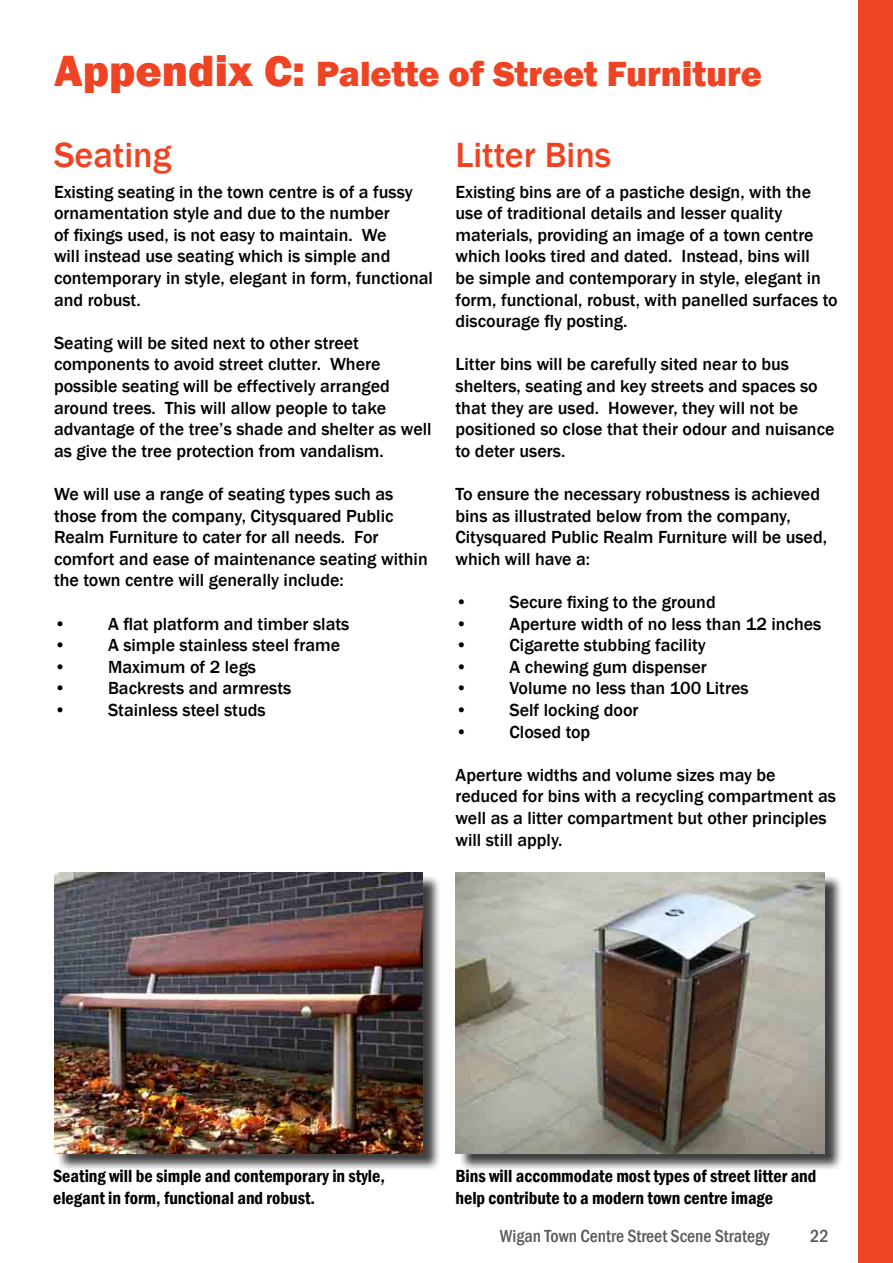
<style>
.page{position:relative;width:893px;height:1263px;background:#fff}
.page>*{position:absolute;margin:0;border:0;box-sizing:border-box;transform-origin:0 0}
.t1{font:800 36px "Franklin Gothic";color:#ef4423}
.t2{font:500 36px "Franklin Gothic";color:#ef4423}
.t3{font:500 18px/21.6px "Franklin Gothic";color:#000}
.t4{font:600 condensed 18px/21.6px "Franklin Gothic";color:#000}
.t5{font:500 condensed 18px "Franklin Gothic";color:#58595b}
.s1{font-size:45px}
</style>
<div class="page">
<div style="left:859px;top:0;width:34px;height:1263px;background:#ef4423"></div>
<div style="left:56px;top:875px;width:385px;height:297px;background:#000;opacity:.75"></div>
<img style="left:54px;top:872px;width:368px;height:281px">
<div style="left:458px;top:875px;width:385px;height:297px;background:#000;opacity:.75"></div>
<img style="left:456px;top:872px;width:368px;height:281px">
<p class="t1" style="left:54px;top:50px;width:709px"><span class="s1">Appendix C:</span> Palette of Street Furniture</p>
<p class="t2" style="left:54px;top:132px;width:119px">Seating</p>
<p class="t3" style="left:54px;top:181px;width:360px">Existing seating in the town centre is of a fussy</p>
<p class="t3" style="left:54px;top:203px;width:337px">ornamentation style and due to the number</p>
<p class="t3" style="left:54px;top:224px;width:334px">of fixings used, is not easy to maintain. We</p>
<p class="t3" style="left:54px;top:246px;width:381px">will instead use seating which is simple and contemporary in style, elegant in form, functional and robust.</p>
<p class="t3" style="left:54px;top:332px;width:379px">Seating will be sited next to other street components to avoid street clutter. Where possible seating will be effectively arranged around trees. This will allow people to take advantage of the tree’s shade and shelter as well as give the tree protection from vandalism.</p>
<p class="t3" style="left:54px;top:483px;width:341px">We will use a range of seating types such as those from the company, Citysquared Public</p>
<p class="t3" style="left:54px;top:527px;width:326px">Realm Furniture to cater for all needs. For</p>
<p class="t3" style="left:54px;top:548px;width:375px">comfort and ease of maintenance seating within the town centre will generally include:</p>
<p class="t3" style="left:54px;top:613px;width:297px">• A flat platform and timber slats</p>
<p class="t3" style="left:54px;top:635px;width:288px">• A simple stainless steel frame</p>
<p class="t3" style="left:54px;top:656px;width:204px">• Maximum of 2 legs</p>
<p class="t3" style="left:54px;top:678px;width:239px">• Backrests and armrests</p>
<p class="t3" style="left:54px;top:699px;width:213px">• Stainless steel studs</p>
<p class="t2" style="left:455px;top:132px;width:157px">Litter Bins</p>
<p class="t3" style="left:455px;top:181px;width:357px">Existing bins are of a pastiche design, with the</p>
<p class="t3" style="left:455px;top:203px;width:384px">use of traditional details and lesser quality materials, providing an image of a town centre which looks tired and dated. Instead, bins will<br>be simple and contemporary in style, elegant in form, functional, robust, with panelled surfaces to</p>
<p class="t3" style="left:455px;top:311px;width:174px">discourage fly posting.</p>
<p class="t3" style="left:455px;top:354px;width:364px">Litter bins will be carefully sited near to bus shelters, seating and key streets and spaces so</p>
<p class="t3" style="left:455px;top:397px;width:344px">that they are used. However, they will not be</p>
<p class="t3" style="left:455px;top:419px;width:381px">positioned so close that their odour and nuisance to deter users.</p>
<p class="t3" style="left:455px;top:483px;width:366px">To ensure the necessary robustness is achieved bins as illustrated below from the company,</p>
<p class="t3" style="left:455px;top:527px;width:373px">Citysquared Public Realm Furniture will be used,</p>
<p class="t3" style="left:455px;top:548px;width:136px">which will have a:</p>
<p class="t3" style="left:455px;top:591px;width:262px">• Secure fixing to the ground</p>
<p class="t3" style="left:455px;top:613px;width:367px">• Aperture width of no less than 12 inches</p>
<p class="t3" style="left:455px;top:635px;width:252px">• Cigarette stubbing facility</p>
<p class="t3" style="left:455px;top:656px;width:253px">• A chewing gum dispenser</p>
<p class="t3" style="left:455px;top:678px;width:295px">• Volume no less than 100 Litres</p>
<p class="t3" style="left:455px;top:699px;width:184px">• Self locking door</p>
<p class="t3" style="left:455px;top:721px;width:136px">• Closed top</p>
<p class="t3" style="left:455px;top:764px;width:382px">Aperture widths and volume sizes may be reduced for bins with a recycling compartment as well as a litter compartment but other principles will still apply.</p>
<p class="t4" style="left:53px;top:1165px;width:334px">Seating will be simple and contemporary in style, elegant in form, functional and robust.</p>
<p class="t4" style="left:455px;top:1165px;width:362px">Bins will accommodate most types of street litter and help contribute to a modern town centre image</p>
<p class="t5" style="left:500px;top:1224px;width:271px">Wigan Town Centre Street Scene Strategy</p>
<p class="t5" style="left:810px;top:1224px;width:20px">22</p>
</div>
